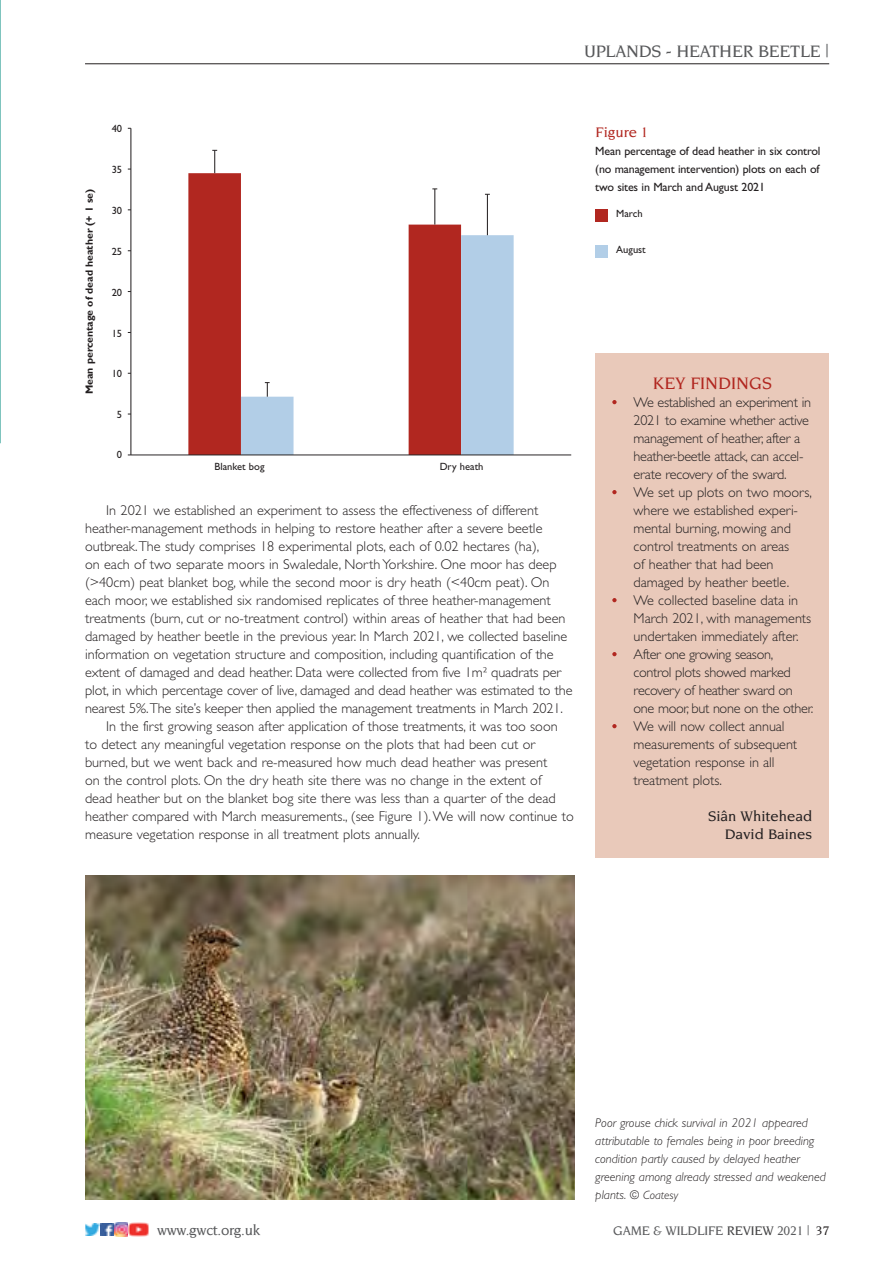
<style>
.page{position:relative;width:893px;height:1263px;background:#fff}
.page>*{position:absolute;margin:0;border:0;box-sizing:border-box;transform-origin:0 0}
.t1{font:500 18px "Novarese LT";letter-spacing:-.015em;color:#58595b}
.t2{font:500 18px "Novarese LT";color:#b12720}
.t3{font:500 15px/18px "Novarese LT";color:#231f20;text-align:right}
.t4{font:500 15px "Novarese LT";letter-spacing:-.015em;color:#58595b}
.t5{font:500 15px "Novarese LT";color:#b12720}
.t6{font:300 14.25px/18px "Gill Sans";color:#231f20}
.t7{font:500 13.5px "Novarese LT";letter-spacing:-.015em;color:#58595b}
.t8{font:italic 300 12.75px/18px "Gill Sans";color:#231f20}
.t9{font:12px/18px "Gill Sans";letter-spacing:-.015em;color:#231f20;text-align:justify}
.t10{font:italic 300 12px "Gill Sans";color:#231f20}
.t11{font:10.5px "Gill Sans";color:#231f20}
.t12{font:700 10.5px "Gill Sans";color:#231f20}
.s1{font-size:12.75px}
.s2{color:#404041}
.s3{color:#231f20}
</style>
<div class="page">
<img style="left:85px;top:1223px;width:15px;height:12px">
<svg style="left:101px;top:1223px;width:27px;height:13px"></svg>
<img style="left:129px;top:1222px;width:19px;height:14px">
<div style="left:595px;top:353px;width:234px;height:504px;background:#e9c9ba"></div>
<svg style="left:612px;top:400px;width:5px;height:4px"></svg>
<svg style="left:612px;top:490px;width:5px;height:4px"></svg>
<svg style="left:612px;top:598px;width:5px;height:4px"></svg>
<svg style="left:612px;top:652px;width:5px;height:4px"></svg>
<svg style="left:612px;top:724px;width:5px;height:4px"></svg>
<hr style="left:85px;top:63px;width:744px;height:1px;background:#231f20">
<img style="left:85px;top:875px;width:489px;height:324px">
<svg style="left:188px;top:173px;width:273px;height:282px;fill:#b12720"></svg>
<svg style="left:241px;top:235px;width:273px;height:220px"></svg>
<svg style="left:212px;top:150px;width:5px;height:23px"></svg>
<hr style="left:435px;top:189px;width:1px;height:36px;background:#231f20">
<svg style="left:265px;top:382px;width:5px;height:15px"></svg>
<hr style="left:487px;top:194px;width:1px;height:41px;background:#231f20">
<hr style="left:131px;top:128px;width:1px;height:327px;background:#231f20">
<hr style="left:131px;top:455px;width:440px;height:1px;background:#231f20">
<div style="left:595px;top:209px;width:13px;height:13px;background:#b12720"></div>
<div style="left:595px;top:245px;width:13px;height:13px;background:#b2cee7"></div>
<p class="t1" style="left:584px;top:44px;width:247px">UPLANDS - HEATHER BEETLE |</p>
<p class="t12" style="left:86px;top:394px;width:207px;rotate:-90deg">Mean percentage of dead heather (+ 1 se)</p>
<p class="t11" style="left:112px;top:125px;width:12px">40</p>
<p class="t11" style="left:112px;top:166px;width:12px">35</p>
<p class="t11" style="left:112px;top:207px;width:12px">30</p>
<p class="t11" style="left:112px;top:248px;width:12px">25</p>
<p class="t11" style="left:112px;top:289px;width:12px">20</p>
<p class="t11" style="left:112px;top:329px;width:12px">15</p>
<p class="t11" style="left:112px;top:370px;width:12px">10</p>
<p class="t11" style="left:117px;top:411px;width:7px">5</p>
<p class="t11" style="left:117px;top:450px;width:7px">0</p>
<p class="t11" style="left:215px;top:463px;width:51px">Blanket bog</p>
<p class="t11" style="left:440px;top:463px;width:45px">Dry heath</p>
<p class="t6" style="left:106px;top:503px;width:433px">In 2021 we established an experiment to assess the effectiveness of different</p>
<p class="t6" style="left:85px;top:521px;width:459px">heather-management methods in helping to restore heather after a severe beetle</p>
<p class="t6" style="left:85px;top:539px;width:456px">outbreak. The study comprises 18 experimental plots, each of 0.02 hectares (ha),</p>
<p class="t6" style="left:85px;top:557px;width:473px">on each of two separate moors in Swaledale, North Yorkshire. One moor has deep</p>
<p class="t6" style="left:85px;top:575px;width:466px">(&gt;40cm) peat blanket bog, while the second moor is dry heath (&lt;40cm peat). On</p>
<p class="t6" style="left:85px;top:593px;width:467px">each moor, we established six randomised replicates of three heather-management</p>
<p class="t6" style="left:85px;top:611px;width:482px">treatments (burn, cut or no-treatment control) within areas of heather that had been</p>
<p class="t6" style="left:85px;top:629px;width:484px">damaged by heather beetle in the previous year. In March 2021, we collected baseline</p>
<p class="t6" style="left:85px;top:647px;width:470px">information on vegetation structure and composition, including quantification of the</p>
<p class="t6" style="left:85px;top:665px;width:478px">extent of damaged and dead heather. Data were collected from five 1m² quadrats per</p>
<p class="t6" style="left:85px;top:683px;width:489px">plot, in which percentage cover of live, damaged and dead heather was estimated to the</p>
<p class="t6" style="left:85px;top:701px;width:479px">nearest 5%. The site’s keeper then applied the management treatments in March 2021.</p>
<p class="t6" style="left:106px;top:719px;width:453px">In the first growing season after application of those treatments, it was too soon</p>
<p class="t6" style="left:85px;top:737px;width:452px">to detect any meaningful vegetation response on the plots that had been cut or</p>
<p class="t6" style="left:85px;top:755px;width:464px">burned, but we went back and re-measured how much dead heather was present</p>
<p class="t6" style="left:85px;top:773px;width:458px">on the control plots. On the dry heath site there was no change in the extent of</p>
<p class="t6" style="left:85px;top:791px;width:472px">dead heather but on the blanket bog site there was less than a quarter of the dead</p>
<p class="t6" style="left:85px;top:809px;width:490px">heather compared with March measurements., (see Figure 1). We will now continue to</p>
<p class="t6" style="left:85px;top:827px;width:336px">measure vegetation response in all treatment plots annually.</p>
<p class="t5" style="left:595px;top:127px;width:54px">Figure 1</p>
<p class="t9" style="left:595px;top:143px;width:227px">Mean percentage of dead heather in six control (no management intervention) plots on each of two sites in March and August 2021</p>
<p class="t11" style="left:616px;top:210px;width:28px">March</p>
<p class="t11" style="left:616px;top:246px;width:31px">August</p>
<p class="t2" style="left:652px;top:376px;width:121px">KEY FINDINGS</p>
<p class="t6" style="left:634px;top:395px;width:181px">We established an experiment in<br>2021 to examine whether active management of heather, after a heather-beetle attack, can accel&shy;erate recovery of the sward.<br>We set up plots on two moors, where we established experi&shy;mental burning, mowing and control treatments on areas<br>of heather that had been damaged by heather beetle.<br>We collected baseline data in<br>March 2021, with managements undertaken immediately after.<br>After one growing season, control plots showed marked recovery of heather sward on one moor, but none on the other.<br>We will now collect annual measurements of subsequent vegetation response in all treatment plots.</p>
<p class="t3" style="left:708px;top:809px;width:106px">Siân Whitehead<br>David Baines</p>
<p class="t8" style="left:595px;top:1115px;width:232px">Poor grouse chick survival in 2021 appeared attributable to females being in poor breeding condition partly caused by delayed heather greening among already stressed and weakened</p>
<p class="t10" style="left:595px;top:1191px;width:84px"><span class="s1">plants.</span> © Coatesy</p>
<p class="t4" style="left:157px;top:1225px;width:105px">www.gwct.org.uk</p>
<p class="t7" style="left:613px;top:1226px;width:218px">GAME &amp; WILDLIFE <span class="s2">REVIEW</span> 2021 | <span class="s3">37</span></p>
</div>
